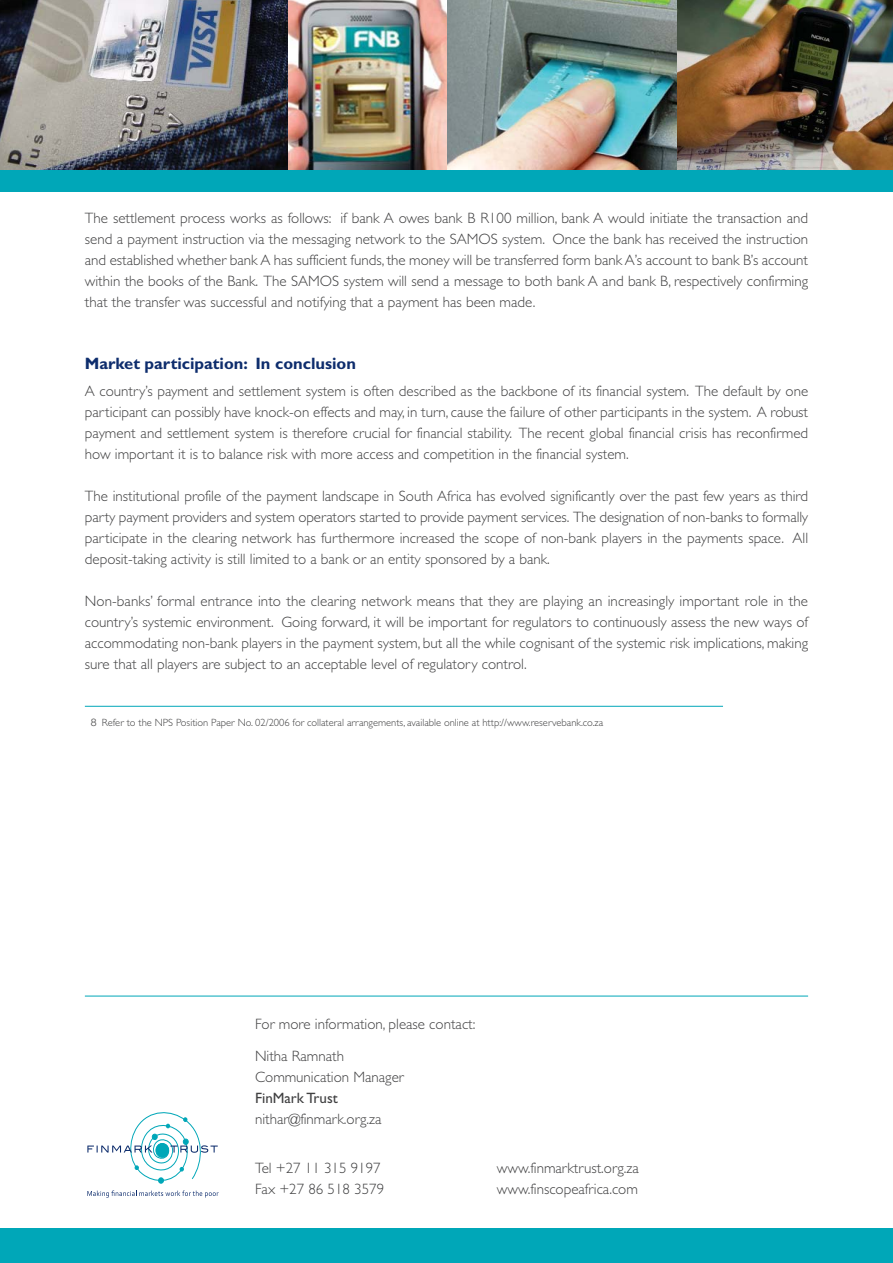
<style>
.page{position:relative;width:893px;height:1263px;background:#fff}
.page>*{position:absolute;margin:0;border:0;box-sizing:border-box;transform-origin:0 0}
.t1{font:700 16.5px "Gill Sans";color:#0e2d6d}
.t2{font:300 15px/21px "Gill Sans";color:#404041;text-align:justify}
.t3{font:15px "Gill Sans";color:#404041}
.t4{font:300 10.5px "Gill Sans";color:#404041}
.s1{font-family:"Helvetica Neue"}
</style>
<div class="page">
<img style="left:0;top:0;width:892px;height:170px">
<div style="left:0;top:1229px;width:892px;height:34px;background:#00a7b8"></div>
<svg style="left:87px;top:1112px;width:131px;height:72px"></svg>
<svg style="left:87px;top:1191px;width:131px;height:7px"></svg>
<hr style="left:85px;top:996px;width:723px;height:1px;background:#00a7b8">
<div style="left:0;top:170px;width:892px;height:21px;background:#00a7b8"></div>
<hr style="left:85px;top:706px;width:638px;height:1px;background:#00a7b8">
<p class="t2" style="left:85px;top:209px;width:724px">The settlement process works as follows: if bank A owes bank B R100 million, bank A would initiate the transaction and send a payment instruction via the messaging network to the SAMOS system. Once the bank has received the instruction and established whether bank A has sufficient funds, the money will be transferred form bank A’s account to bank B’s account within the books of the Bank. The SAMOS system will send a message to both bank A and bank B, respectively confirming that the transfer was successful and notifying that a payment has been made.</p>
<p class="t1" style="left:85px;top:357px;width:272px">Market participation: In conclusion</p>
<p class="t2" style="left:85px;top:382px;width:724px">A country’s payment and settlement system is often described as the backbone of its financial system. The default by one participant can possibly have knock-on effects and may, in turn, cause the failure of other participants in the system. A robust payment and settlement system is therefore crucial for financial stability. The recent global financial crisis has reconfirmed how important it is to balance risk with more access and competition in the financial system.</p>
<p class="t2" style="left:85px;top:487px;width:724px">The institutional profile of the payment landscape in South Africa has evolved significantly over the past few years as third party payment providers and system operators started to provide payment services. The designation of non-banks to formally participate in the clearing network has furthermore increased the scope of non-bank players in the payments space. All deposit-taking activity is still limited to a bank or an entity sponsored by a bank.</p>
<p class="t2" style="left:85px;top:592px;width:724px">Non-banks’ formal entrance into the clearing network means that they are playing an increasingly important role in the country’s systemic environment. Going forward, it will be important for regulators to continuously assess the new ways of accommodating non-bank players in the payment system, but all the while cognisant of the systemic risk implications, making sure that all players are subject to an acceptable level of regulatory control.</p>
<p class="t4" style="left:91px;top:719px;width:514px"><span class="s1">8</span> Refer to the NPS Position Paper No. 02/2006 for collateral arrangements, available online at http://www.reservebank.co.za</p>
<p class="t2" style="left:255px;top:1010px;width:222px;line-height:31.7px">For more information, please contact:<br>Nitha Ramnath</p>
<p class="t2" style="left:255px;top:1068px;width:150px">Communication Manager</p>
<p class="t3" style="left:255px;top:1092px;width:84px">FinMark Trust</p>
<p class="t2" style="left:255px;top:1110px;width:128px">nithar@finmark.org.za</p>
<p class="t2" style="left:255px;top:1159px;width:131px">Tel +27 11 315 9197<br>Fax +27 86 518 3579</p>
<p class="t2" style="left:497px;top:1159px;width:143px">www.finmarktrust.org.za www.finscopeafrica.com</p>
</div>
